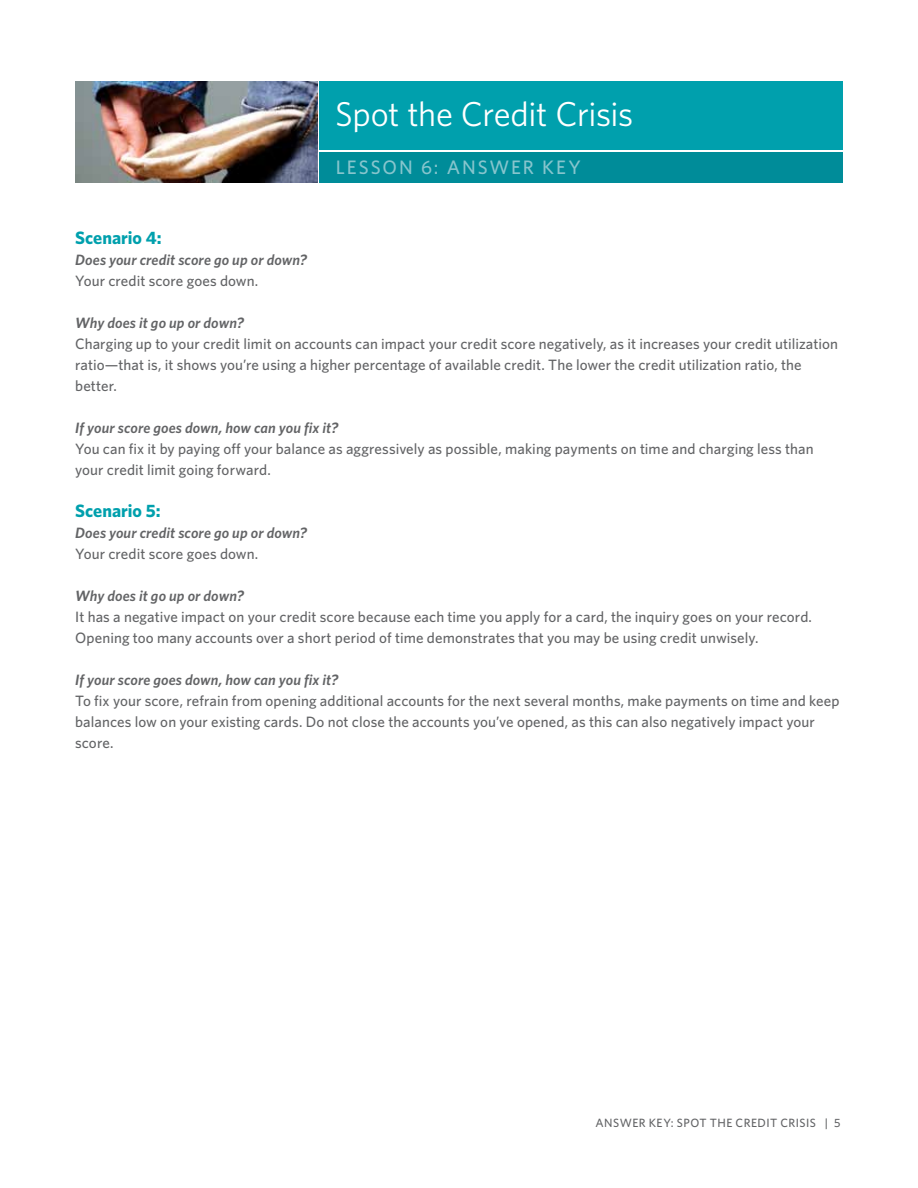
<style>
.page{position:relative;width:918px;height:1188px;background:#fff}
.page>*{position:absolute;margin:0;border:0;box-sizing:border-box;transform-origin:0 0}
.t1{font:34.5px "Whitney";letter-spacing:-.015em;color:#fff}
.t2{font:500 19.5px "Whitney";letter-spacing:.1em;color:#87c5cd}
.t3{font:700 18px "Whitney";color:#00a0ad}
.t4{font:500 15px/21px "Whitney";letter-spacing:.005em;color:#636466}
.t5{font:italic 600 15px "Whitney";letter-spacing:.01em;color:#636466}
.t6{font:500 12px "Whitney";letter-spacing:.04em;color:#636466}
</style>
<div class="page">
<img style="left:76px;top:81px;width:241px;height:102px">
<div style="left:319px;top:81px;width:524px;height:69px;background:#00a0ad"></div>
<div style="left:319px;top:152px;width:524px;height:30px;background:#008c99"></div>
<h1 class="t1" style="left:335px;top:91px;width:300px">Spot the Credit Crisis</h1>
<h2 class="t2" style="left:336px;top:154px;width:246px">LESSON 6: ANSWER KEY</h2>
<p class="t3" style="left:75px;top:226px;width:88px">Scenario 4:</p>
<p class="t5" style="left:75px;top:250px;width:233px">Does your credit score go up or down?</p>
<p class="t4" style="left:75px;top:270px;width:185px">Your credit score goes down.</p>
<p class="t5" style="left:75px;top:313px;width:170px">Why does it go up or down?</p>
<p class="t4" style="left:75px;top:333px;width:764px">Charging up to your credit limit on accounts can impact your credit score negatively, as it increases your credit utilization ratio—that is, it shows you’re using a higher percentage of available credit. The lower the credit utilization ratio, the better.</p>
<p class="t5" style="left:75px;top:418px;width:265px">If your score goes down, how can you fix it?</p>
<p class="t4" style="left:75px;top:438px;width:740px">You can fix it by paying off your balance as aggressively as possible, making payments on time and charging less than your credit limit going forward.</p>
<p class="t3" style="left:75px;top:499px;width:87px">Scenario 5:</p>
<p class="t5" style="left:75px;top:523px;width:233px">Does your credit score go up or down?</p>
<p class="t4" style="left:75px;top:543px;width:185px">Your credit score goes down.</p>
<p class="t5" style="left:75px;top:586px;width:170px">Why does it go up or down?</p>
<p class="t4" style="left:75px;top:606px;width:738px">It has a negative impact on your credit score because each time you apply for a card, the inquiry goes on your record.<br>Opening too many accounts over a short period of time demonstrates that you may be using credit unwisely.</p>
<p class="t5" style="left:75px;top:670px;width:265px">If your score goes down, how can you fix it?</p>
<p class="t4" style="left:75px;top:690px;width:766px">To fix your score, refrain from opening additional accounts for the next several months, make payments on time and keep balances low on your existing cards. Do not close the accounts you’ve opened, as this can also negatively impact your score.</p>
<p class="t6" style="left:596px;top:1115px;width:246px">ANSWER KEY: SPOT THE CREDIT CRISIS | 5</p>
</div>
